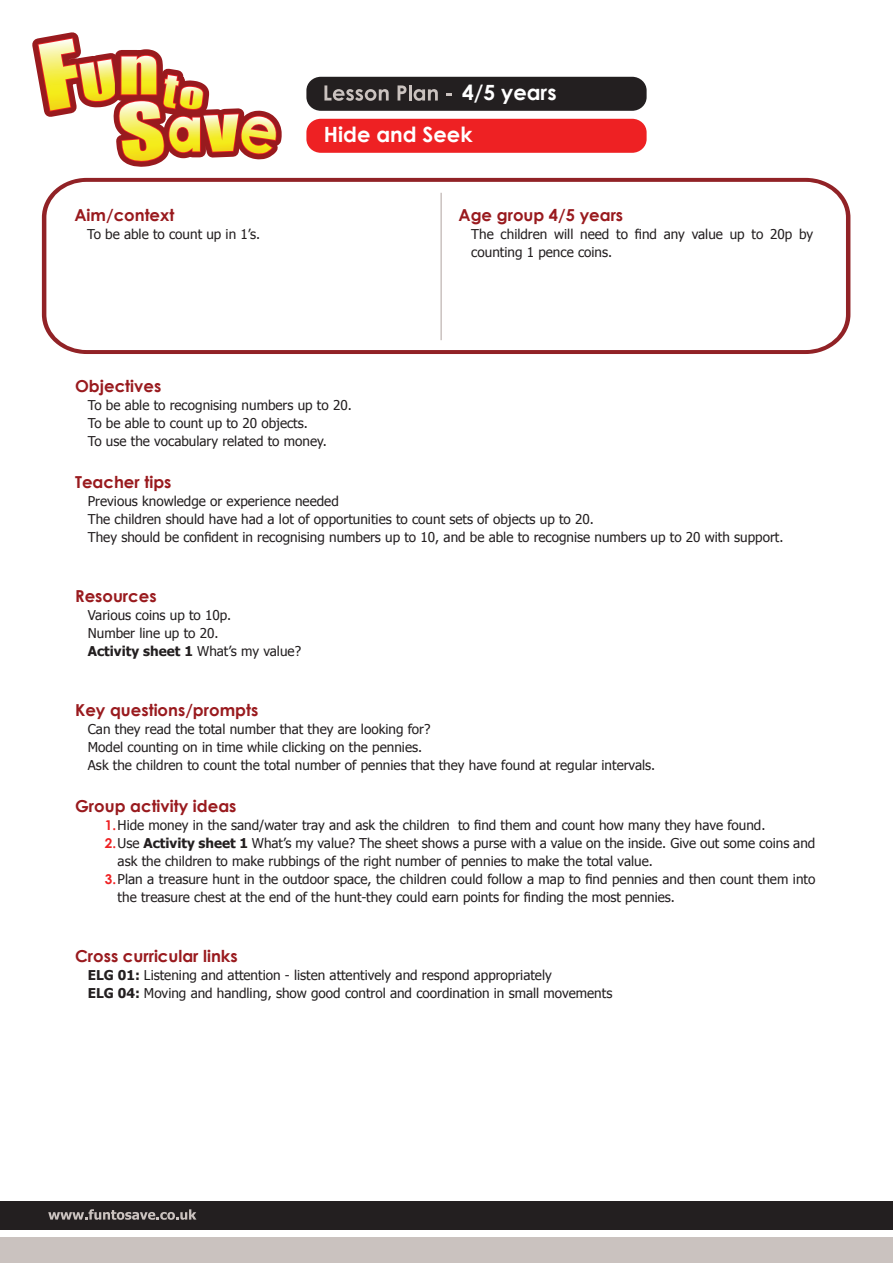
<style>
.page{position:relative;width:893px;height:1263px;background:#fff}
.page>*{position:absolute;margin:0;border:0;box-sizing:border-box;transform-origin:0 0}
.t1{font:700 21px "Century Gothic";color:#fff}
.t2{font:700 16.5px "Century Gothic";color:#991a1e}
.Body{font:13.5px/18px "Tahoma";color:#231f20}
.Body-2{font:700 13.5px "Tahoma";color:#231f20}
.s1{font-weight:400}
.s2{font-family:"Century Gothic";font-weight:700;color:#ee2123}
.s3{font-weight:700}
</style>
<div class="page">
<div style="left:0;top:1202px;width:893px;height:28px;background:#231f20"></div>
<div style="left:0;top:1237px;width:893px;height:26px;background:#cac2bf"></div>
<svg style="left:48px;top:1209px;width:148px;height:11px"></svg>
<svg style="left:32px;top:32px;width:260px;height:223px"></svg>
<div style="left:306px;top:119px;width:341px;height:34px;background:#ee2123;border-radius:14px"></div>
<div style="left:306px;top:77px;width:341px;height:34px;background:#231f20;border-radius:14px"></div>
<svg style="left:324px;top:85px;width:65px;height:16px"></svg>
<svg style="left:398px;top:85px;width:40px;height:16px"></svg>
<svg style="left:42px;top:178px;width:808px;height:176px"></svg>
<hr style="left:440px;top:193px;width:2px;height:147px;background:#cac2bf">
<p class="t1" style="left:462px;top:77px;width:96px">4/5 years</p>
<p class="t2" style="left:74px;top:202px;width:101px">Aim/context</p>
<p class="Body" style="left:87px;top:224px;width:175px">To be able to count up in 1’s.</p>
<p class="t1" style="left:324px;top:118px;width:150px">Hide and Seek</p>
<p class="t2" style="left:459px;top:202px;width:166px">Age group 4/5 years</p>
<p class="Body" style="left:471px;top:224px;width:343px">The children will need to find any value up to 20p by counting 1 pence coins.</p>
<p class="t2" style="left:75px;top:374px;width:88px">Objectives</p>
<p class="Body" style="left:88px;top:396px;width:265px">To be able to recognising numbers up to 20.</p>
<p class="Body" style="left:88px;top:414px;width:222px">To be able to count up to 20 objects.</p>
<p class="Body" style="left:88px;top:432px;width:240px">To use the vocabulary related to money.</p>
<p class="t2" style="left:75px;top:470px;width:98px">Teacher tips</p>
<p class="Body" style="left:88px;top:492px;width:252px">Previous knowledge or experience needed</p>
<p class="Body" style="left:88px;top:510px;width:508px">The children should have had a lot of opportunities to count sets of objects up to 20.</p>
<p class="Body" style="left:88px;top:528px;width:697px">They should be confident in recognising numbers up to 10, and be able to recognise numbers up to 20 with support.</p>
<p class="t2" style="left:75px;top:584px;width:83px">Resources</p>
<p class="Body" style="left:88px;top:606px;width:145px">Various coins up to 10p.</p>
<p class="Body" style="left:88px;top:624px;width:132px">Number line up to 20.</p>
<p class="Body-2" style="left:88px;top:642px;width:215px">Activity sheet 1 <span class="s1">What’s my value?</span></p>
<p class="t2" style="left:75px;top:698px;width:185px">Key questions/prompts</p>
<p class="Body" style="left:88px;top:720px;width:344px">Can they read the total number that they are looking for?</p>
<p class="Body" style="left:88px;top:738px;width:336px">Model counting on in time while clicking on the pennies.</p>
<p class="Body" style="left:88px;top:756px;width:569px">Ask the children to count the total number of pennies that they have found at regular intervals.</p>
<p class="t2" style="left:75px;top:794px;width:163px">Group activity ideas</p>
<p class="Body" style="left:105px;top:816px;width:662px"><span class="s2">1.</span>Hide money in the sand/water tray and ask the children to find them and count how many they have found.</p>
<p class="Body" style="left:118px;top:834px;width:699px;text-indent:-13px"><span class="s2">2.</span>Use <span class="s3">Activity sheet 1</span> What’s my value? The sheet shows a purse with a value on the inside. Give out some coins and ask the children to make rubbings of the right number of pennies to make the total value.</p>
<p class="Body" style="left:118px;top:870px;width:699px;text-indent:-13px"><span class="s2">3.</span>Plan a treasure hunt in the outdoor space, the children could follow a map to find pennies and then count them into the treasure chest at the end of the hunt-they could earn points for finding the most pennies.</p>
<p class="t2" style="left:75px;top:944px;width:164px">Cross curricular links</p>
<p class="Body" style="left:88px;top:966px;width:465px"><span class="s3">ELG 01:</span> Listening and attention - listen attentively and respond appropriately</p>
<p class="Body" style="left:88px;top:984px;width:526px"><span class="s3">ELG 04:</span> Moving and handling, show good control and coordination in small movements</p>
</div>
